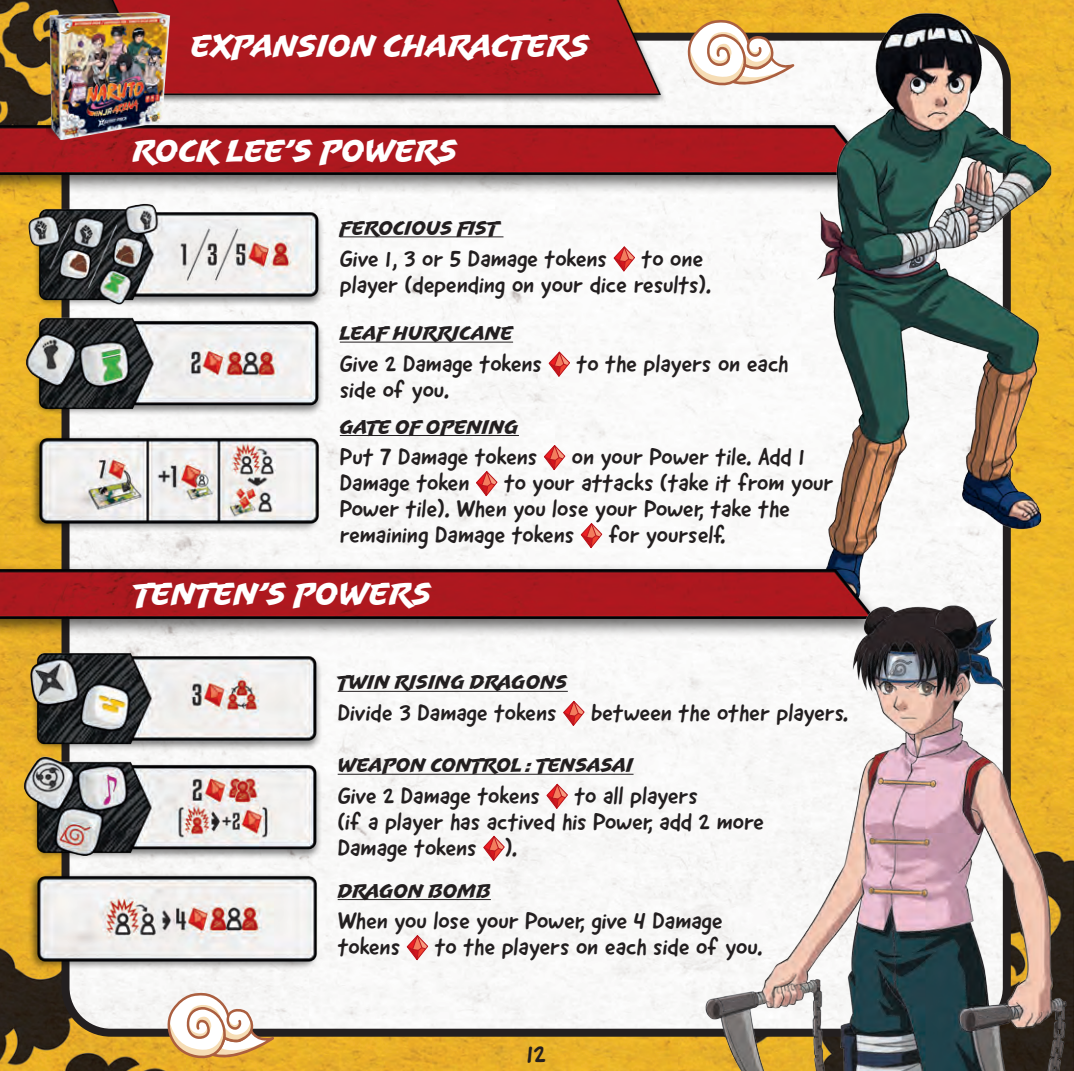
<style>
.page{position:relative;width:1074px;height:1071px;background:#fff}
.page>*{position:absolute;margin:0;border:0;box-sizing:border-box;transform-origin:0 0}
.t1{font:32px "Uppercut Angle";color:#fff}
.t2{font:26px "Good Dog New";color:#231f20}
.t3{font:24px/26px "Good Dog New";color:#231f20}
.t4{font:20px "Uppercut Angle";color:#231f20}
</style>
<div class="page">
<img style="left:0;top:0;width:1074px;height:1070px">
<img style="left:66px;top:42px;width:714px;height:990px">
<hr style="left:338px;top:690px;width:230px;height:1px;background:#231f20">
<svg style="left:562px;top:701px;width:22px;height:24px"></svg>
<hr style="left:338px;top:773px;width:295px;height:1px;background:#231f20">
<svg style="left:546px;top:783px;width:22px;height:25px"></svg>
<svg style="left:483px;top:835px;width:22px;height:25px"></svg>
<hr style="left:338px;top:899px;width:153px;height:1px;background:#231f20">
<svg style="left:406px;top:935px;width:22px;height:25px"></svg>
<img style="left:16px;top:645px;width:322px;height:226px">
<img style="left:29px;top:867px;width:296px;height:102px">
<hr style="left:340px;top:236px;width:163px;height:1px;background:#231f20">
<svg style="left:613px;top:246px;width:22px;height:25px"></svg>
<hr style="left:340px;top:341px;width:173px;height:1px;background:#231f20">
<svg style="left:548px;top:351px;width:22px;height:25px"></svg>
<hr style="left:340px;top:435px;width:179px;height:1px;background:#231f20">
<svg style="left:544px;top:443px;width:21px;height:30px"></svg>
<svg style="left:476px;top:469px;width:21px;height:30px"></svg>
<svg style="left:580px;top:521px;width:22px;height:30px"></svg>
<img style="left:18px;top:202px;width:322px;height:226px">
<img style="left:31px;top:430px;width:296px;height:101px">
<img style="left:0;top:115px;width:780px;height:87px">
<img style="left:780px;top:10px;width:294px;height:577px">
<img style="left:88px;top:0;width:591px;height:123px">
<svg style="left:163px;top:992px;width:111px;height:74px"></svg>
<img style="left:0;top:559px;width:901px;height:86px">
<img style="left:679px;top:587px;width:395px;height:483px">
<img style="left:46px;top:2px;width:138px;height:138px">
<svg style="left:683px;top:19px;width:111px;height:75px"></svg>
<p class="t1" style="left:191px;top:27px;width:400px">EXPANSION CHARACTERS</p>
<p class="t1" style="left:133px;top:132px;width:327px">ROCK LEE’S POWERS</p>
<p class="t4" style="left:340px;top:216px;width:161px">FEROCIOUS FIST</p>
<p class="t3" style="left:340px;top:245px;width:269px">Give 1, 3 or 5 Damage tokens</p>
<p class="t3" style="left:340px;top:245px;width:373px;text-indent:302px">to one player (depending on your dice results).</p>
<p class="t4" style="left:340px;top:321px;width:175px">LEAF HURRICANE</p>
<p class="t3" style="left:340px;top:350px;width:204px">Give 2 Damage tokens</p>
<p class="t3" style="left:576px;top:350px;width:213px">to the players on each</p>
<p class="t3" style="left:340px;top:376px;width:111px">side of you.</p>
<p class="t4" style="left:340px;top:415px;width:181px">GATE OF OPENING</p>
<p class="t3" style="left:340px;top:444px;width:199px">Put 7 Damage tokens</p>
<p class="t3" style="left:572px;top:444px;width:235px">on your Power tile. Add 1</p>
<p class="t3" style="left:340px;top:470px;width:131px">Damage token</p>
<p class="t3" style="left:340px;top:470px;width:495px;text-indent:164px">to your attacks (take it from your<br>Power tile). When you lose your Power, take the</p>
<p class="t3" style="left:340px;top:522px;width:236px">remaining Damage tokens</p>
<p class="t3" style="left:609px;top:522px;width:118px">for yourself.</p>
<p class="t1" style="left:134px;top:575px;width:299px">TENTEN’S POWERS</p>
<p class="t4" style="left:338px;top:670px;width:232px">TWIN RISING DRAGONS</p>
<p class="t3" style="left:338px;top:699px;width:220px">Divide 3 Damage tokens</p>
<p class="t3" style="left:591px;top:699px;width:259px">between the other players.</p>
<p class="t4" style="left:338px;top:753px;width:297px">WEAPON CONTROL : TENSASAI</p>
<p class="t3" style="left:338px;top:782px;width:204px">Give 2 Damage tokens</p>
<p class="t3" style="left:574px;top:782px;width:125px">to all players</p>
<p class="t3" style="left:338px;top:808px;width:428px">(if a player has actived his Power, add 2 more<br>Damage tokens ).</p>
<p class="t4" style="left:338px;top:878px;width:155px">DRAGON BOMB</p>
<p class="t3" style="left:338px;top:907px;width:386px">When you lose your Power, give 4 Damage</p>
<p class="t3" style="left:338px;top:933px;width:64px">tokens</p>
<p class="t3" style="left:435px;top:933px;width:330px">to the players on each side of you.</p>
<p class="t2" style="left:526px;top:1036px;width:21px">12</p>
</div>
